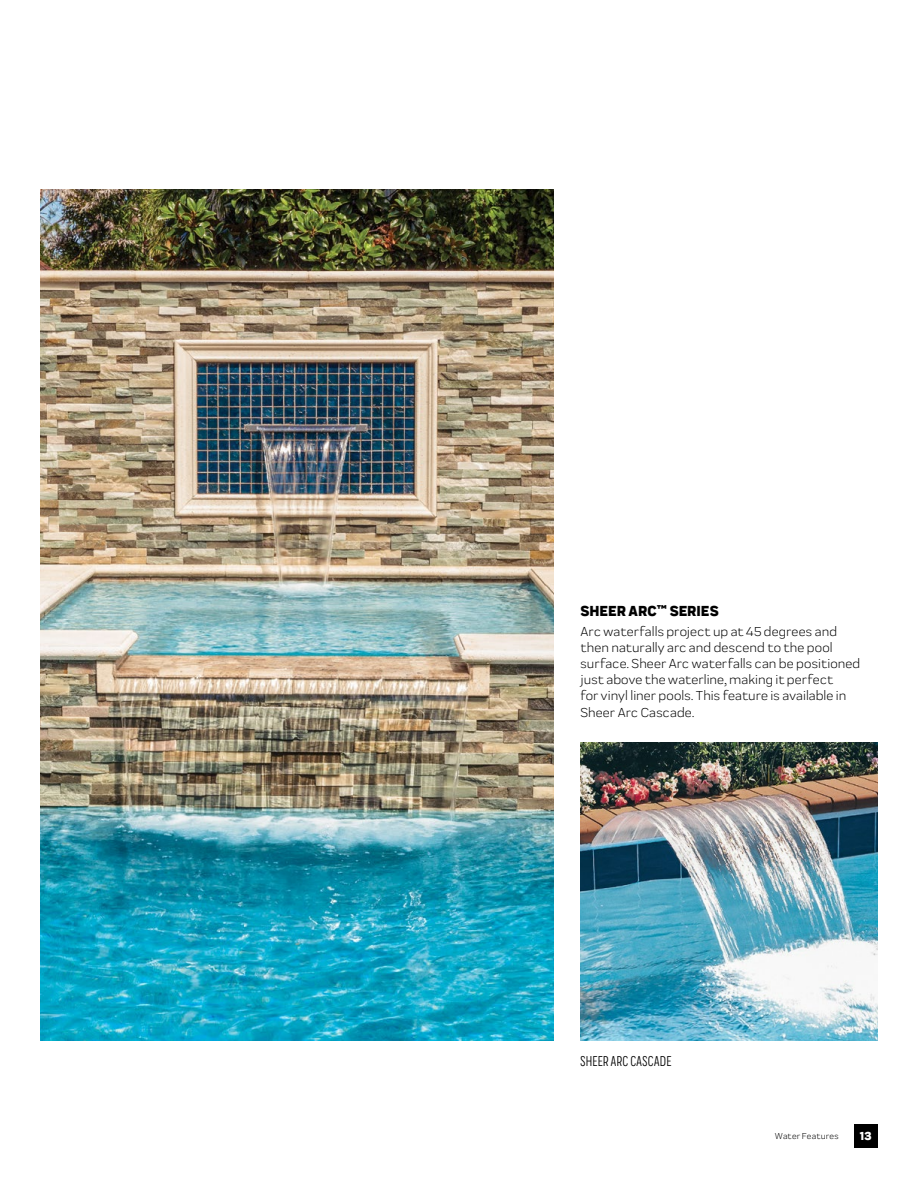
<style>
.page{position:relative;width:918px;height:1188px;background:#fff}
.page>*{position:absolute;margin:0;border:0;box-sizing:border-box;transform-origin:0 0}
.t1{font:condensed 15px "Praktika";letter-spacing:.03em;color:#000}
.t2{font:800 15px "Praktika";letter-spacing:.005em;color:#000}
.t3{font:13.5px/16.2px "Praktika";letter-spacing:.01em;color:#000}
.t4{font:800 12px "Praktika";color:#fff}
.t5{font:9px "Praktika";letter-spacing:.02em;color:#000}
</style>
<div class="page">
<img style="left:40px;top:189px;width:514px;height:851px">
<img style="left:580px;top:743px;width:298px;height:297px">
<div style="left:854px;top:1124px;width:24px;height:24px;background:#000"></div>
<p class="t2" style="left:580px;top:598px;width:140px">SHEER ARC<sup>™</sup> SERIES</p>
<p class="t3" style="left:580px;top:622px;width:281px">Arc waterfalls project up at 45 degrees and then naturally arc and descend to the pool surface. Sheer Arc waterfalls can be positioned just above the waterline, making it perfect<br>for vinyl liner pools. This feature is available in Sheer Arc Cascade.</p>
<p class="t1" style="left:580px;top:1051px;width:92px">SHEER ARC CASCADE</p>
<p class="t5" style="left:775px;top:1129px;width:65px">Water Features</p>
<p class="t4" style="left:860px;top:1126px;width:13px">13</p>
</div>
